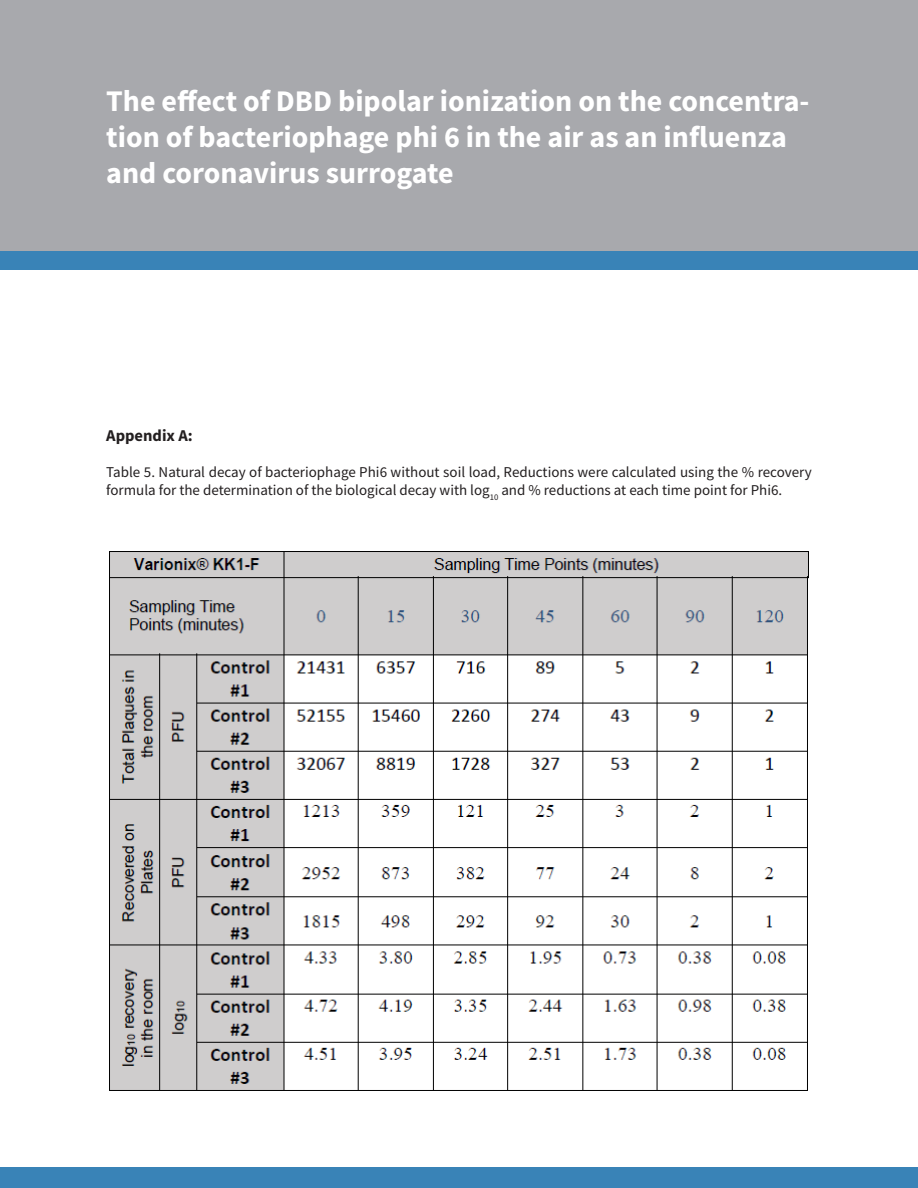
<style>
.page{position:relative;width:918px;height:1188px;background:#fff}
.page>*{position:absolute;margin:0;border:0;box-sizing:border-box;transform-origin:0 0}
.Page_Title{font:700 30px/36px "Source Sans Pro";color:#fff}
.Body_Text_-_Left{font:700 16.5px "Source Sans Pro";color:#231f20}
.Body_Text_-_Left-2{font:15px/18px "Source Sans Pro";color:#231f20}
</style>
<div class="page">
<div style="left:0;top:1167px;width:918px;height:21px;background:#3983b7"></div>
<div style="left:0;top:251px;width:918px;height:19px;background:#3983b7"></div>
<div style="left:0;top:0;width:918px;height:251px;background:#a8a9ad"></div>
<img style="left:109px;top:551px;width:700px;height:540px">
<p class="Page_Title" style="left:106px;top:82px;width:705px">The effect of DBD bipolar ionization on the concentra&shy;tion of bacteriophage phi 6 in the air as an influenza and coronavirus surrogate</p>
<p class="Body_Text_-_Left" style="left:106px;top:425px;width:88px">Appendix A:</p>
<p class="Body_Text_-_Left-2" style="left:106px;top:463px;width:707px">Table 5. Natural decay of bacteriophage Phi6 without soil load, Reductions were calculated using the % recovery formula for the determination of the biological decay with log<sub>10</sub> and % reductions at each time point for Phi6.</p>
</div>
